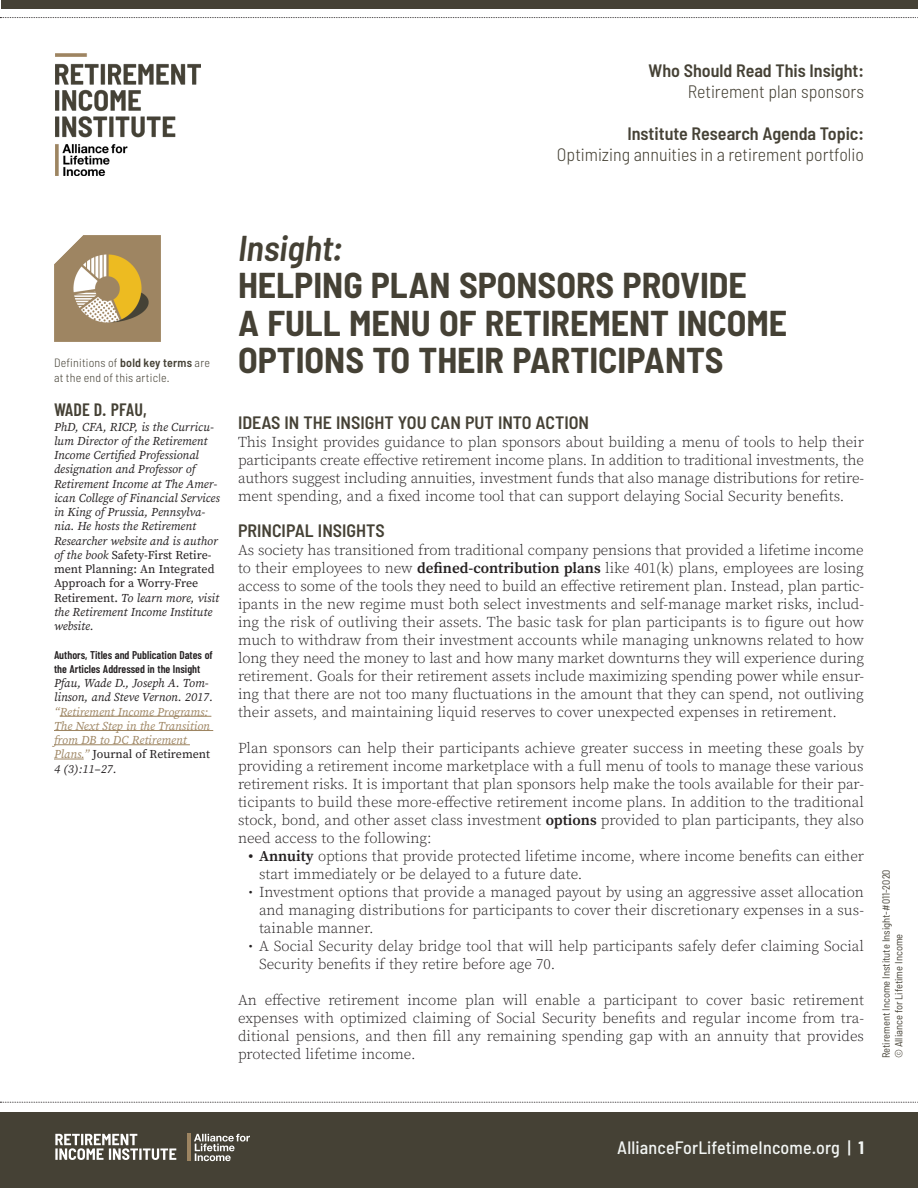
<style>
.page{position:relative;width:918px;height:1188px;background:#fff}
.page>*{position:absolute;margin:0;border:0;box-sizing:border-box;transform-origin:0 0}
.Paragraph_Style_1{font:700 semi-condensed 36px/37.5px "Barlow";color:#454135}
.t1{font:italic 600 semi-condensed 36px "Barlow";color:#454135}
.Paragraph_Style_1-2{font:600 semi-condensed 18px "Barlow";color:#454135}
.Paragraph_Style_1-3{font:300 semi-condensed 18px "Barlow";color:#454135}
.t2{font:500 semi-condensed 18px "Barlow";letter-spacing:.01em;color:#f3f6f4}
.Paragraph_Style_1-4{font:600 18px "Barlow Condensed";color:#454135}
.Paragraph_Style_1-5{font:300 15px/18px "Source Serif Pro";color:#231f20;text-align:justify}
.Paragraph_Style_1-6{font:italic 12px/14.2px "Source Serif Pro";color:#231f20}
.Paragraph_Style_1-7{font:italic 12px/14.2px "Source Serif Pro";color:#9d8461}
.t3{font:300 semi-condensed 12px/15px "Barlow";letter-spacing:.02em;color:#454135}
.Paragraph_Style_1-8{font:600 11.25px/14.2px "Barlow Condensed";color:#231f20}
.t4{font:semi-condensed 10.5px/12.6px "Barlow";color:#454135}
.s1{font-weight:600}
.s2{font-style:normal}
.s3{color:#231f20}
.s4{font-style:normal;color:#231f20}
.s5{font-weight:700}
</style>
<div class="page">
<div style="left:0;top:1112px;width:918px;height:76px;background:#454135"></div>
<svg style="left:0;top:1102px;width:918px;height:1px"></svg>
<img style="left:56px;top:53px;width:145px;height:122px">
<svg style="left:0;top:17px;width:918px;height:1px"></svg>
<div style="left:1px;top:0;width:917px;height:9px;background:#454135"></div>
<hr style="left:60px;top:716px;width:151px;height:1px;background:#9d8461">
<hr style="left:54px;top:730px;width:159px;height:1px;background:#9d8461">
<hr style="left:54px;top:744px;width:136px;height:1px;background:#9d8461">
<hr style="left:54px;top:759px;width:30px;height:1px;background:#9d8461">
<img style="left:55px;top:236px;width:105px;height:105px">
<svg style="left:194px;top:1134px;width:56px;height:27px"></svg>
<hr style="left:188px;top:1134px;width:3px;height:27px;background:#9d8461">
<svg style="left:55px;top:1134px;width:121px;height:26px"></svg>
<p class="Paragraph_Style_1-2" style="left:649px;top:60px;width:217px">Who Should Read This Insight:</p>
<p class="Paragraph_Style_1-3" style="left:688px;top:81px;width:178px">Retirement plan sponsors</p>
<p class="Paragraph_Style_1-2" style="left:627px;top:123px;width:238px">Institute Research Agenda Topic:</p>
<p class="Paragraph_Style_1-3" style="left:557px;top:144px;width:309px">Optimizing annuities in a retirement portfolio</p>
<p class="t3" style="left:54px;top:355px;width:158px">Definitions of <span class="s1">bold key terms</span> are at the end of this article.</p>
<p class="Paragraph_Style_1-4" style="left:54px;top:399px;width:94px">WADE D. PFAU,</p>
<p class="Paragraph_Style_1-6" style="left:54px;top:419px;width:167px">PhD, CFA, RICP, is the Curricu&shy;lum Director of the Retirement<br>Income Certified Professional designation and Professor of<br>Retirement Income at The Amer&shy;ican College of Financial Services in King of Prussia, Pennsylva&shy;nia. He hosts the Retirement<br>Researcher website and is author of the book <span class="s2">Safety-First Retire&shy;ment Planning: An Integrated<br>Approach for a Worry-Free<br>Retirement.</span> To learn more, visit the Retirement Income Institute website.</p>
<p class="Paragraph_Style_1-8" style="left:54px;top:647px;width:160px">Authors, Titles and Publication Dates of the Articles Addressed in the Insight</p>
<p class="Paragraph_Style_1-7" style="left:54px;top:676px;width:161px"><span class="s3">Pfau, Wade D., Joseph A. Tom&shy;linson, and Steve Vernon. 2017. </span>“Retirement Income Programs:<br>The Next Step in the Transition from DB to DC Retirement<br>Plans.” <span class="s4">Journal of Retirement<br></span><span class="s3">4 (3):11–27.</span></p>
<p class="t1" style="left:238px;top:225px;width:106px">Insight:</p>
<p class="Paragraph_Style_1" style="left:238px;top:266px;width:551px">HELPING PLAN SPONSORS PROVIDE<br>A FULL MENU OF RETIREMENT INCOME<br>OPTIONS TO THEIR PARTICIPANTS</p>
<p class="Paragraph_Style_1-2" style="left:238px;top:411px;width:353px">IDEAS IN THE INSIGHT YOU CAN PUT INTO ACTION</p>
<p class="Paragraph_Style_1-5" style="left:238px;top:433px;width:627px">This Insight provides guidance to plan sponsors about building a menu of tools to help their participants create effective retirement income plans. In addition to traditional investments, the authors suggest including annuities, investment funds that also manage distributions for retire&shy;ment spending, and a fixed income tool that can support delaying Social Security benefits.</p>
<p class="Paragraph_Style_1-2" style="left:238px;top:519px;width:148px">PRINCIPAL INSIGHTS</p>
<p class="Paragraph_Style_1-5" style="left:238px;top:541px;width:628px">As society has transitioned from traditional company pensions that provided a lifetime income to their employees to new <span class="s1">defined-contribution plans</span> like 401(k) plans, employees are losing access to some of the tools they need to build an effective retirement plan. Instead, plan partic&shy;ipants in the new regime must both select investments and self-manage market risks, includ&shy;ing the risk of outliving their assets. The basic task for plan participants is to figure out how much to withdraw from their investment accounts while managing unknowns related to how long they need the money to last and how many market downturns they will experience during retirement. Goals for their retirement assets include maximizing spending power while ensur&shy;ing that there are not too many fluctuations in the amount that they can spend, not outliving their assets, and maintaining liquid reserves to cover unexpected expenses in retirement.</p>
<p class="Paragraph_Style_1-5" style="left:238px;top:739px;width:628px">Plan sponsors can help their participants achieve greater success in meeting these goals by providing a retirement income marketplace with a full menu of tools to manage these various retirement risks. It is important that plan sponsors help make the tools available for their par&shy;ticipants to build these more-effective retirement income plans. In addition to the traditional stock, bond, and other asset class investment <span class="s1">options</span> provided to plan participants, they also need access to the following:</p>
<p class="Paragraph_Style_1-5" style="left:259px;top:847px;width:607px;text-indent:-10px"><span class="s1">• Annuity</span> options that provide protected lifetime income, where income benefits can either start immediately or be delayed to a future date.</p>
<p class="Paragraph_Style_1-5" style="left:259px;top:883px;width:607px;text-indent:-10px">• Investment options that provide a managed payout by using an aggressive asset allocation and managing distributions for participants to cover their discretionary expenses in a sus&shy;tainable manner.</p>
<p class="Paragraph_Style_1-5" style="left:259px;top:937px;width:607px;text-indent:-10px">• A Social Security delay bridge tool that will help participants safely defer claiming Social<br>Security benefits if they retire before age 70.</p>
<p class="Paragraph_Style_1-5" style="left:238px;top:991px;width:628px">An effective retirement income plan will enable a participant to cover basic retirement expenses with optimized claiming of Social Security benefits and regular income from tra&shy;ditional pensions, and then fill any remaining spending gap with an annuity that provides protected lifetime income.</p>
<p class="t4" style="left:880px;top:1058px;width:190px;rotate:-90deg">Retirement Income Institute Insight-#011-2020 © Alliance for Lifetime Income</p>
<p class="t2" style="left:617px;top:1136px;width:248px">AllianceForLifetimeIncome.org | <span class="s5">1</span></p>
</div>
